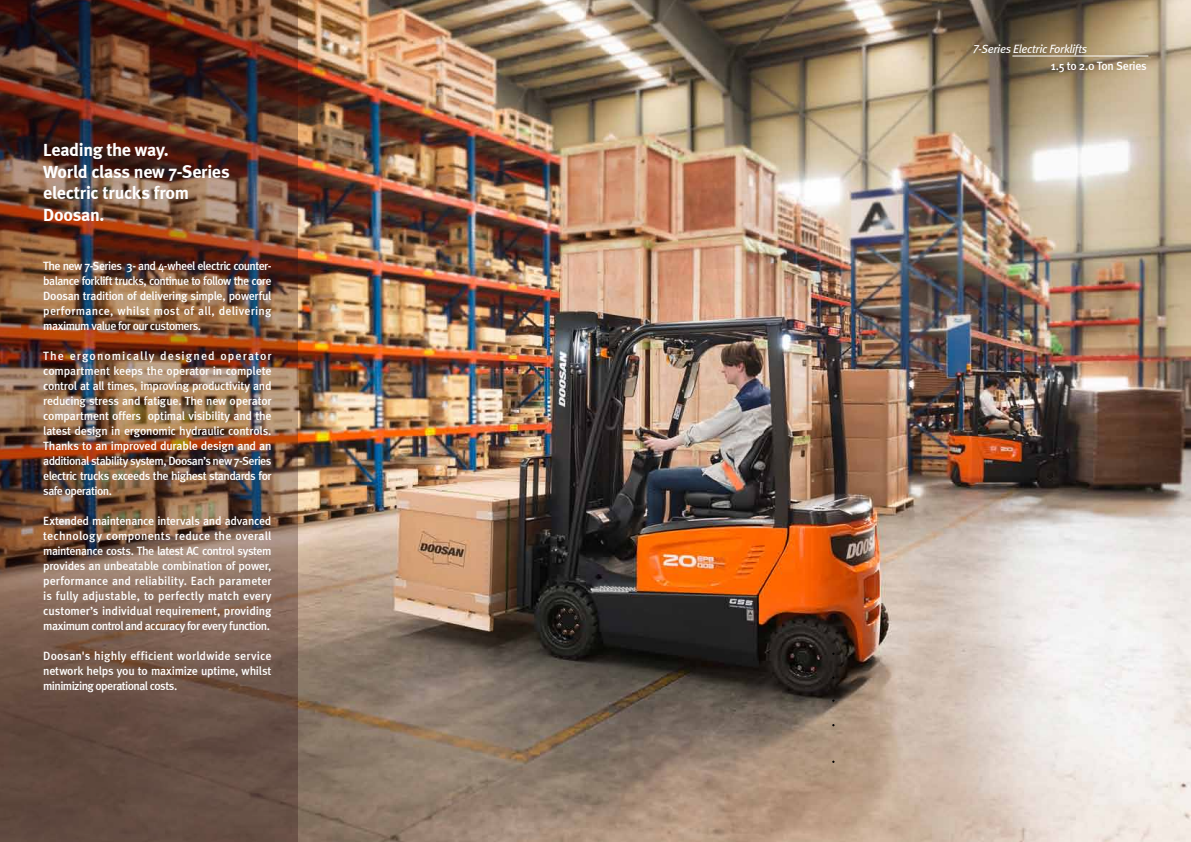
<style>
.page{position:relative;width:1191px;height:842px;background:#fff}
.page>*{position:absolute;margin:0;border:0;box-sizing:border-box;transform-origin:0 0}
.t1{font:700 18px/21.6px "Meta";letter-spacing:-.015em;color:#fff}
.t2{font:500 12px/15px "Meta";letter-spacing:-.045em;color:#fff;text-align:justify}
.t3{font:italic 12px "Meta Book LF";letter-spacing:-.03em;color:#fff}
.t4{font:500 12px "Meta";letter-spacing:-.025em;color:#fff}
</style>
<div class="page">
<img style="left:298px;top:0;width:893px;height:842px">
<img style="left:0;top:0;width:298px;height:842px">
<hr style="left:1012px;top:56px;width:136px;height:1px;background:#fff">
<h1 class="t1" style="left:43px;top:139px;width:188px">Leading the way.<br>World class new 7-Series electric trucks from<br>Doosan.</h1>
<p class="t2" style="left:43px;top:258px;width:230px">The new 7-Series 3- and 4-wheel electric counter&shy;balance forklift trucks, continue to follow the core Doosan tradition of delivering simple, powerful performance, whilst most of all, delivering maximum value for our customers.</p>
<p class="t2" style="left:43px;top:348px;width:230px">The ergonomically designed operator compartment keeps the operator in complete control at all times, improving productivity and reducing stress and fatigue. The new operator compartment offers optimal visibility and the latest design in ergonomic hydraulic controls.<br>Thanks to an improved durable design and an additional stability system, Doosan’s new 7-Series electric trucks exceeds the highest standards for safe operation.</p>
<p class="t2" style="left:43px;top:513px;width:230px">Extended maintenance intervals and advanced technology components reduce the overall maintenance costs. The latest AC control system provides an unbeatable combination of power, performance and reliability. Each parameter is fully adjustable, to perfectly match every customer’s individual requirement, providing maximum control and accuracy for every function.</p>
<p class="t2" style="left:43px;top:648px;width:230px">Doosan's highly efficient worldwide service network helps you to maximize uptime, whilst minimizing operational costs.</p>
<p class="t3" style="left:972px;top:42px;width:116px">7-Series Electric Forklifts</p>
<p class="t4" style="left:1051px;top:59px;width:97px">1.5 to 2.0 Ton Series</p>
</div>
